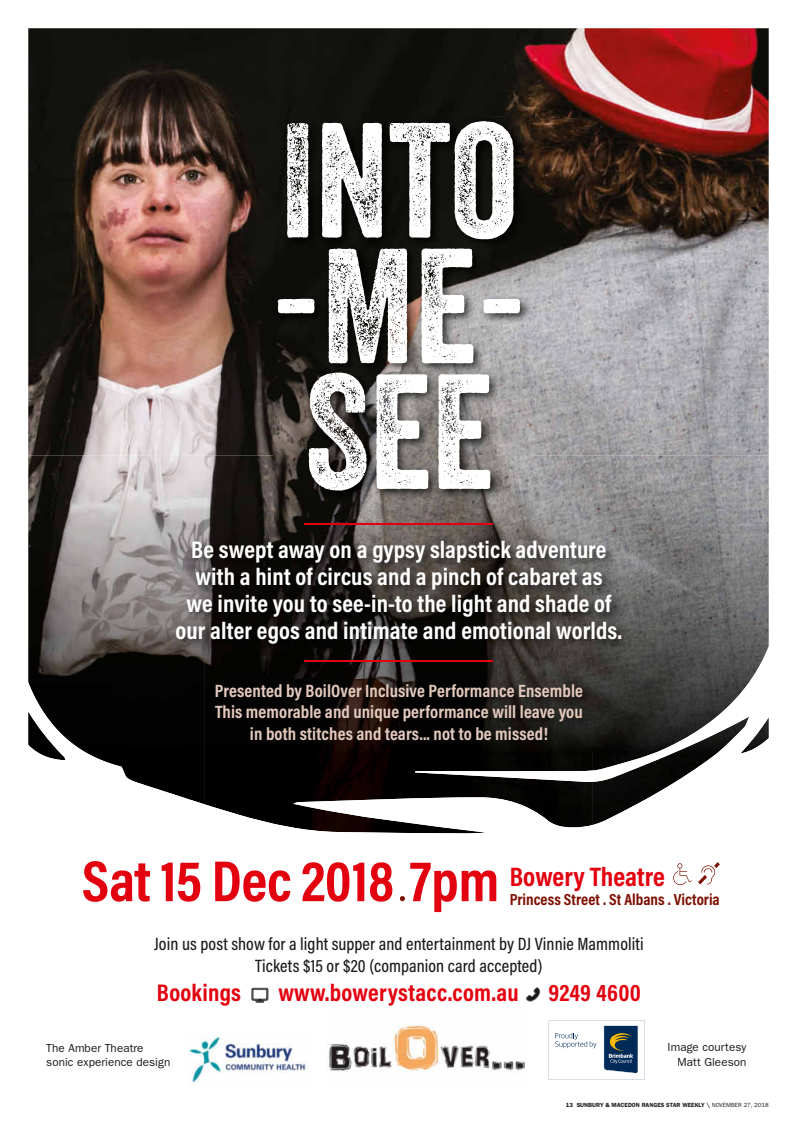
<style>
.page{position:relative;width:797px;height:1140px;background:#fff}
.page>*{position:absolute;margin:0;border:0;box-sizing:border-box;transform-origin:0 0}
.t1{font:158px/125.6px "Veneer Two";color:#fff;text-align:justify}
.t2{font:700 77.2px "Acumin Pro Cond";color:#fff}
.t3{font:700 58.4px "Acumin Pro Cond";color:#e3000f}
.t4{font:700 24.2px/26.9px "Acumin Pro Cond";letter-spacing:.005em;color:#fff;text-align:center}
.t5{font:700 24.2px "Acumin Pro Cond";letter-spacing:.01em;color:#e3000f}
.t6{font:700 18px/21.5px "Acumin Pro Cond";letter-spacing:.005em;color:#e3c8bc;text-align:center}
.t7{font:500 18px/21.5px "Acumin Pro Cond";letter-spacing:.005em;color:#1a1a18;text-align:center}
.t8{font:700 16.2px "Acumin Pro Cond";color:#7d0f00}
.t9{font:11.7px/14.4px "Franklin Gothic";letter-spacing:.005em;color:#1a1a18}
.t10{font:600 6px "ITC Franklin Gothic Std";color:#1a1a18}
.s1{font-weight:400}
</style>
<div class="page">
<img style="left:28px;top:28px;width:740px;height:427px">
<img style="left:28px;top:455px;width:176px;height:165px">
<img style="left:204px;top:455px;width:71px;height:81px">
<img style="left:522px;top:455px;width:246px;height:103px">
<img style="left:275px;top:502px;width:247px;height:34px">
<img style="left:633px;top:558px;width:135px;height:62px">
<svg style="left:28px;top:620px;width:740px;height:214px"></svg>
<img style="left:172px;top:536px;width:461px;height:120px">
<svg style="left:549px;top:1020px;width:95px;height:54px"></svg>
<img style="left:329px;top:1024px;width:196px;height:49px">
<img style="left:189px;top:1037px;width:119px;height:48px">
<svg style="left:400px;top:896px;width:5px;height:5px"></svg>
<img style="left:211px;top:679px;width:383px;height:73px">
<img style="left:273px;top:117px;width:259px;height:385px">
<hr style="left:305px;top:523px;width:188px;height:1px;background:#e3000f">
<hr style="left:305px;top:660px;width:188px;height:1px;background:#e3000f">
<svg style="left:673px;top:863px;width:18px;height:22px"></svg>
<svg style="left:698px;top:862px;width:21px;height:22px"></svg>
<svg style="left:251px;top:987px;width:17px;height:15px"></svg>
<svg style="left:526px;top:987px;width:14px;height:14px"></svg>
<h1 class="t1" style="left:271px;top:117px;width:257px">INTO -ME-SEE</h1>
<h2 class="t2" style="left:227px;top:252px;width:344px">Into-Me-See</h2>
<p class="t4" style="left:176px;top:535px;width:448px">Be swept away on a gypsy slapstick adventure with a hint of circus and a pinch of cabaret as<br>we invite you to see-in-to the light and shade of our alter egos and intimate and emotional worlds.</p>
<p class="t6" style="left:215px;top:679px;width:370px">Presented by BoilOver Inclusive Performance Ensemble<br>This memorable and unique performance will leave you in both stitches and tears... not to be missed!</p>
<h3 class="t3" style="left:82px;top:842px;width:584px">Sat 15 Dec 2018 7pm <sup>Bowery</sup> <sup>Theatre</sup></h3>
<p class="t8" style="left:509px;top:888px;width:212px">Princess Street . St Albans . Victoria</p>
<p class="t7" style="left:154px;top:933px;width:491px">Join us post show for a light supper and entertainment by DJ Vinnie Mammoliti<br>Tickets $15 or $20 (companion card accepted)</p>
<p class="t5" style="left:157px;top:977px;width:86px">Bookings</p>
<p class="t5" style="left:278px;top:977px;width:364px">www.bowerystacc.com.au 9249 4600</p>
<p class="t9" style="left:46px;top:1040px;width:126px">The Amber Theatre sonic experience design</p>
<p class="t9" style="left:667px;top:1040px;width:80px;text-align:right">Image courtesy<br>Matt Gleeson</p>
<p class="t10" style="left:566px;top:1101px;width:204px">13 SUNBURY &amp; MACEDON RANGES STAR WEEKLY \ <span class="s1">NOVEMBER 27, 2018</span></p>
</div>
